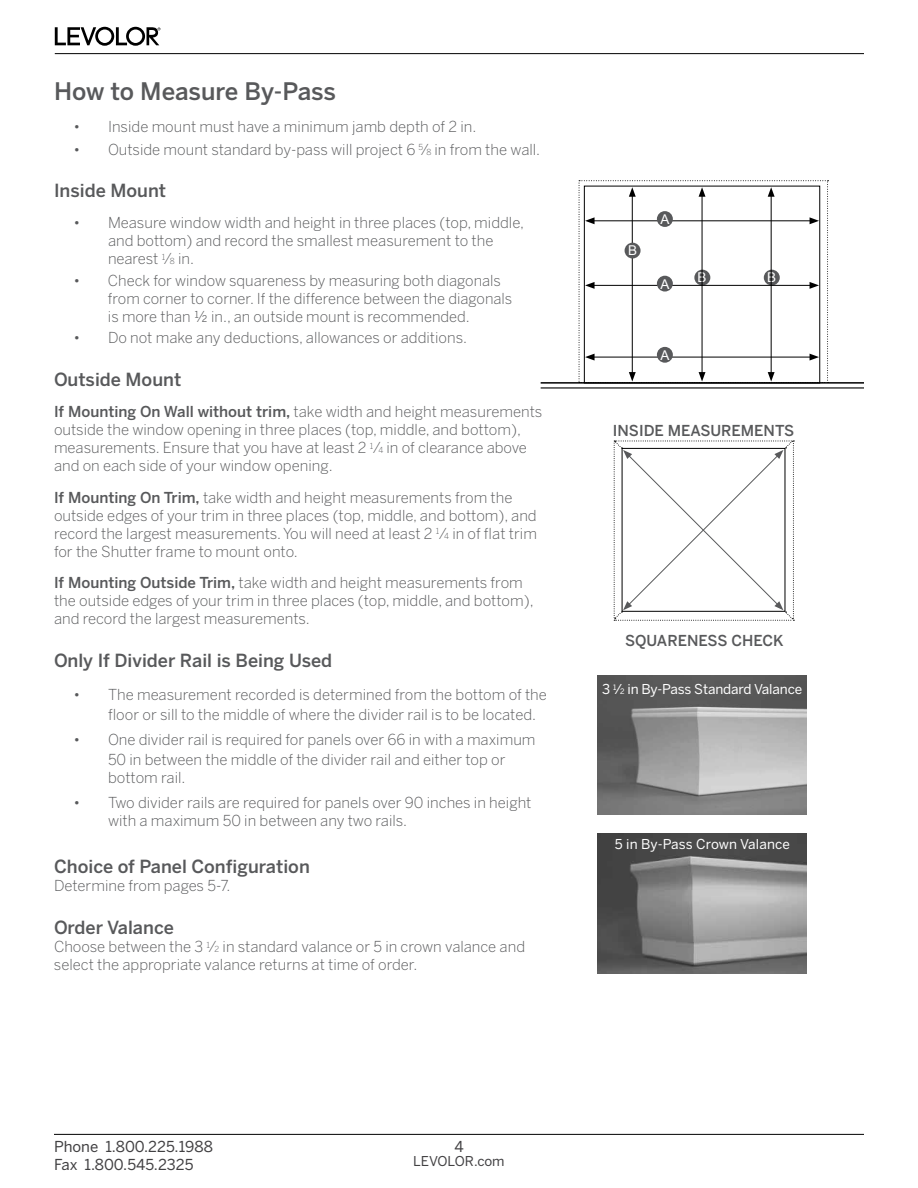
<style>
.page{position:relative;width:918px;height:1188px;background:#fff}
.page>*{position:absolute;margin:0;border:0;box-sizing:border-box;transform-origin:0 0}
.t1{font:500 24px "Benton Sans";letter-spacing:-.005em;color:#58595b}
.t2{font:500 18px "Benton Sans";color:#58595b}
.t3{font:300 15px/18px "Benton Sans";color:#58595b}
.t4{font:15px/18px "Benton Sans";color:#414042}
.t5{font:500 15px "Benton Sans";color:#58595b}
.t6{font:13.5px "Benton Sans";letter-spacing:-.01em;color:#fff}
.t7{font:13.5px "Benton Sans";letter-spacing:.01em;color:#fff}
.t8{font:13.5px "Benton Sans";letter-spacing:-.005em;color:#414042}
.t9{font:13.5px "Arial";color:#fff}
.s1{font-size:8.25px}
.s2{font-weight:500}
.s3{font-size:7.5px}
</style>
<div class="page">
<svg style="left:55px;top:27px;width:106px;height:19px"></svg>
<hr style="left:54px;top:1134px;width:810px;height:1px;background:#000">
<hr style="left:55px;top:53px;width:809px;height:1px;background:#000">
<img style="left:598px;top:675px;width:209px;height:140px">
<img style="left:598px;top:834px;width:209px;height:139px">
<svg style="left:614px;top:441px;width:180px;height:180px"></svg>
<hr style="left:541px;top:382px;width:323px;height:2px;background:#000">
<hr style="left:541px;top:387px;width:323px;height:2px;background:#000">
<svg style="left:579px;top:180px;width:250px;height:203px"></svg>
<div style="left:657px;top:347px;width:16px;height:16px;background:#58595b;border-radius:50%"></div>
<div style="left:657px;top:211px;width:16px;height:16px;background:#58595b;border-radius:50%"></div>
<div style="left:625px;top:243px;width:16px;height:15px;background:#58595b;border-radius:50%"></div>
<div style="left:657px;top:276px;width:16px;height:16px;background:#58595b;border-radius:50%"></div>
<h1 class="t1" style="left:54px;top:77px;width:284px">How to Measure By-Pass</h1>
<p class="t3" style="left:74px;top:117px;width:404px">• Inside mount must have a minimum jamb depth of 2 in.</p>
<p class="t3" style="left:74px;top:140px;width:468px">• Outside mount standard by-pass will project 6 <sup>5</sup>⁄<span class="s1">8</span> in from the wall.</p>
<p class="t2" style="left:54px;top:180px;width:114px">Inside Mount</p>
<p class="t3" style="left:108px;top:214px;width:418px;text-indent:-34px">• Measure window width and height in three places (top, middle, and bottom) and record the smallest measurement to the nearest <sup>1</sup>⁄<span class="s1">8</span> in.</p>
<p class="t3" style="left:108px;top:271px;width:406px;text-indent:-34px">• Check for window squareness by measuring both diagonals from corner to corner. If the difference between the diagonals is more than ½ in., an outside mount is recommended.</p>
<p class="t3" style="left:74px;top:329px;width:395px">• Do not make any deductions, allowances or additions.</p>
<p class="t2" style="left:54px;top:369px;width:129px">Outside Mount</p>
<p class="t3" style="left:54px;top:403px;width:490px"><span class="s2">If Mounting On Wall without trim,</span> take width and height measurements outside the window opening in three places (top, middle, and bottom), measurements. Ensure that you have at least 2 <sup>1</sup>⁄<span class="s1">4</span> in of clearance above and on each side of your window opening.</p>
<p class="t3" style="left:54px;top:488px;width:484px"><span class="s2">If Mounting On Trim,</span> take width and height measurements from the outside edges of your trim in three places (top, middle, and bottom), and record the largest measurements. You will need at least 2 <sup>1</sup>⁄<span class="s1">4</span> in of flat trim for the Shutter frame to mount onto.</p>
<p class="t3" style="left:54px;top:574px;width:481px"><span class="s2">If Mounting Outside Trim,</span> take width and height measurements from the outside edges of your trim in three places (top, middle, and bottom), and record the largest measurements.</p>
<p class="t2" style="left:54px;top:649px;width:280px">Only If Divider Rail is Being Used</p>
<p class="t3" style="left:108px;top:684px;width:440px;line-height:19.8px;text-indent:-34px">• The measurement recorded is determined from the bottom of the floor or sill to the middle of where the divider rail is to be located.</p>
<p class="t3" style="left:74px;top:729px;width:464px;line-height:19.8px;text-align:center">• One divider rail is required for panels over 66 in with a maximum<br>50 in between the middle of the divider rail and either top or</p>
<p class="t3" style="left:108px;top:768px;width:79px">bottom rail.</p>
<p class="t3" style="left:108px;top:793px;width:425px;text-indent:-34px">• Two divider rails are required for panels over 90 inches in height with a maximum 50 in between any two rails.</p>
<p class="t2" style="left:54px;top:856px;width:257px">Choice of Panel Configuration</p>
<p class="t3" style="left:54px;top:876px;width:178px">Determine from pages 5-7.</p>
<p class="t2" style="left:54px;top:917px;width:121px">Order Valance</p>
<p class="t3" style="left:54px;top:938px;width:473px">Choose between the 3 <sup>1</sup>⁄<span class="s1">2</span> in standard valance or 5 in crown valance and select the appropriate valance returns at time of order.</p>
<p class="t9" style="left:628px;top:242px;width:11px">B</p>
<p class="t9" style="left:661px;top:210px;width:11px">A</p>
<p class="t9" style="left:661px;top:275px;width:11px">A</p>
<p class="t9" style="left:661px;top:346px;width:11px">A</p>
<p class="t9" style="left:698px;top:269px;width:11px">B</p>
<p class="t9" style="left:767px;top:269px;width:11px">B</p>
<p class="t5" style="left:613px;top:422px;width:183px">INSIDE MEASUREMENTS</p>
<p class="t5" style="left:625px;top:632px;width:160px">SQUARENESS CHECK</p>
<p class="t6" style="left:602px;top:682px;width:202px">3 <sup>1</sup>⁄<span class="s3">2</span> in By-Pass Standard Valance</p>
<p class="t7" style="left:615px;top:836px;width:177px">5 in By-Pass Crown Valance</p>
<p class="t4" style="left:54px;top:1137px;width:160px">Phone 1.800.225.1988<br>Fax 1.800.545.2325</p>
<p class="t4" style="left:454px;top:1137px;width:11px">4</p>
<p class="t8" style="left:413px;top:1153px;width:93px">LEVOLOR.com</p>
</div>
